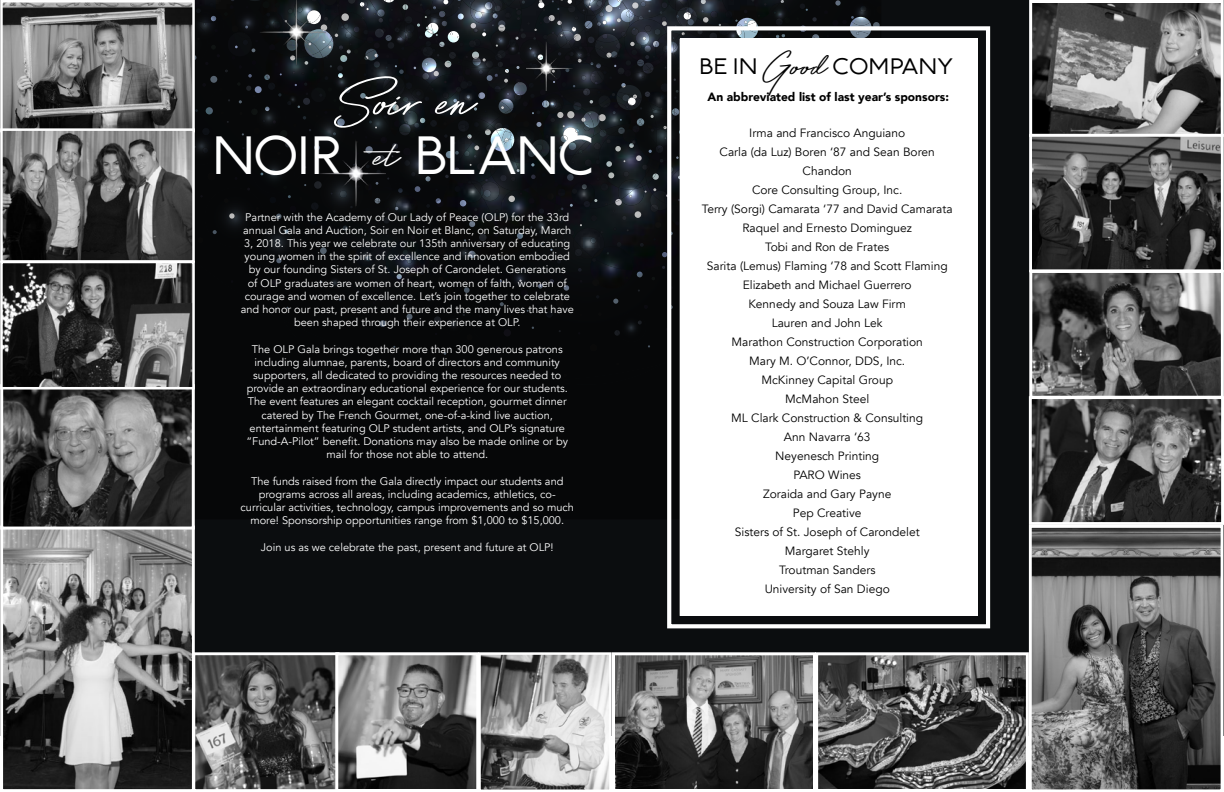
<style>
.page{position:relative;width:1224px;height:792px;background:#fff}
.page>*{position:absolute;margin:0;border:0;box-sizing:border-box;transform-origin:0 0}
.t1{font:69px "Bayshore";color:#fff}
.t2{font:48px "Royal Crescent";letter-spacing:-.015em;color:#fff}
.t3{font:20px "Royal Crescent";letter-spacing:.02em;color:#000;scale:1.04 1}
.t4{font:12px/19px "Avenir";color:#000;text-align:center}
.t5{font:900 12px "Avenir";color:#000}
.t6{font:11px/13.2px "Avenir";color:#fff;text-align:center}
.s1{font-family:"Bayshore";font-size:42px}
</style>
<div class="page">
<div style="left:0;top:0;width:1224px;height:736px;background:#0b0d0f"></div>
<svg style="left:195px;top:0;width:684px;height:355px"></svg>
<img style="left:4px;top:389px;width:187px;height:399px">
<div style="left:0;top:526px;width:195px;height:266px;border:3px solid #fff"></div>
<div style="left:0;top:384px;width:195px;height:146px;border:3px solid #fff"></div>
<img style="left:482px;top:656px;width:126px;height:132px">
<div style="left:478px;top:652px;width:134px;height:140px;border:3px solid #fff"></div>
<img style="left:4px;top:4px;width:187px;height:381px">
<div style="left:0;top:0;width:195px;height:132px;border:3px solid #fff"></div>
<div style="left:0;top:128px;width:195px;height:135px;border:3px solid #fff"></div>
<div style="left:0;top:261px;width:195px;height:128px;border:3px solid #fff"></div>
<img style="left:196px;top:656px;width:139px;height:132px">
<div style="left:192px;top:652px;width:148px;height:140px;border:3px solid #fff"></div>
<img style="left:339px;top:656px;width:136px;height:132px">
<div style="left:335px;top:652px;width:144px;height:140px;border:3px solid #fff"></div>
<img style="left:1033px;top:4px;width:187px;height:517px">
<div style="left:1029px;top:396px;width:195px;height:129px;border:3px solid #fff"></div>
<img style="left:819px;top:656px;width:206px;height:132px">
<div style="left:815px;top:652px;width:214px;height:140px;border:3px solid #fff"></div>
<img style="left:616px;top:656px;width:196px;height:132px">
<div style="left:612px;top:652px;width:204px;height:140px;border:3px solid #fff"></div>
<div style="left:1029px;top:270px;width:195px;height:129px;border:3px solid #fff"></div>
<div style="left:1029px;top:0;width:195px;height:137px;border:3px solid #fff"></div>
<img style="left:1033px;top:529px;width:186px;height:259px">
<div style="left:1029px;top:525px;width:194px;height:267px;border:3px solid #fff"></div>
<svg style="left:665px;top:24px;width:326px;height:605px"></svg>
<div style="left:680px;top:39px;width:298px;height:577px;border:12px solid #fff"></div>
<div style="left:1029px;top:134px;width:195px;height:138px;border:3px solid #fff"></div>
<img style="left:300px;top:132px;width:85px;height:91px">
<img style="left:240px;top:0;width:86px;height:82px">
<img style="left:527px;top:0;width:85px;height:91px">
<h3 class="t3" style="left:701px;top:53px;width:246px">BE IN <span class="s1">Good</span> COMPANY</h3>
<h1 class="t1" style="left:339px;top:50px;width:137px">Soir en</h1>
<h2 class="t2" style="left:217px;top:123px;width:383px">NOIR <sup>et</sup>BLANC</h2>
<p class="t4" style="left:702px;top:124px;width:252px">Irma and Francisco Anguiano<br>Carla (da Luz) Boren ‘87 and Sean Boren<br>Chandon<br>Core Consulting Group, Inc.<br>Terry (Sorgi) Camarata ‘77 and David Camarata<br>Raquel and Ernesto Dominguez<br>Tobi and Ron de Frates<br>Sarita (Lemus) Flaming ‘78 and Scott Flaming<br>Elizabeth and Michael Guerrero<br>Kennedy and Souza Law Firm<br>Lauren and John Lek<br>Marathon Construction Corporation<br>Mary M. O’Connor, DDS, Inc.<br>McKinney Capital Group<br>McMahon Steel<br>ML Clark Construction &amp; Consulting<br>Ann Navarra ‘63<br>Neyenesch Printing<br>PARO Wines<br>Zoraida and Gary Payne<br>Pep Creative<br>Sisters of St. Joseph of Carondelet<br>Margaret Stehly<br>Troutman Sanders<br>University of San Diego</p>
<p class="t5" style="left:707px;top:87px;width:243px">An abbreviated list of last year’s sponsors:</p>
<p class="t6" style="left:241px;top:210px;width:335px">Partner with the Academy of Our Lady of Peace (OLP) for the 33rd annual Gala and Auction, Soir en Noir et Blanc, on Saturday, March 3, 2018. This year we celebrate our 135th anniversary of educating young women in the spirit of excellence and innovation embodied by our founding Sisters of St. Joseph of Carondelet. Generations<br>of OLP graduates are women of heart, women of faith, women of courage and women of excellence. Let’s join together to celebrate and honor our past, present and future and the many lives that have been shaped through their experience at OLP.</p>
<p class="t6" style="left:247px;top:342px;width:323px">The OLP Gala brings together more than 300 generous patrons including alumnae, parents, board of directors and community supporters, all dedicated to providing the resources needed to provide an extraordinary educational experience for our students.<br>The event features an elegant cocktail reception, gourmet dinner catered by The French Gourmet, one-of-a-kind live auction, entertainment featuring OLP student artists, and OLP’s signature “Fund-A-Pilot” benefit. Donations may also be made online or by mail for those not able to attend.</p>
<p class="t6" style="left:241px;top:474px;width:335px">The funds raised from the Gala directly impact our students and programs across all areas, including academics, athletics, co&shy;curricular activities, technology, campus improvements and so much more! Sponsorship opportunities range from $1,000 to $15,000.</p>
<p class="t6" style="left:261px;top:540px;width:294px">Join us as we celebrate the past, present and future at OLP!</p>
</div>
